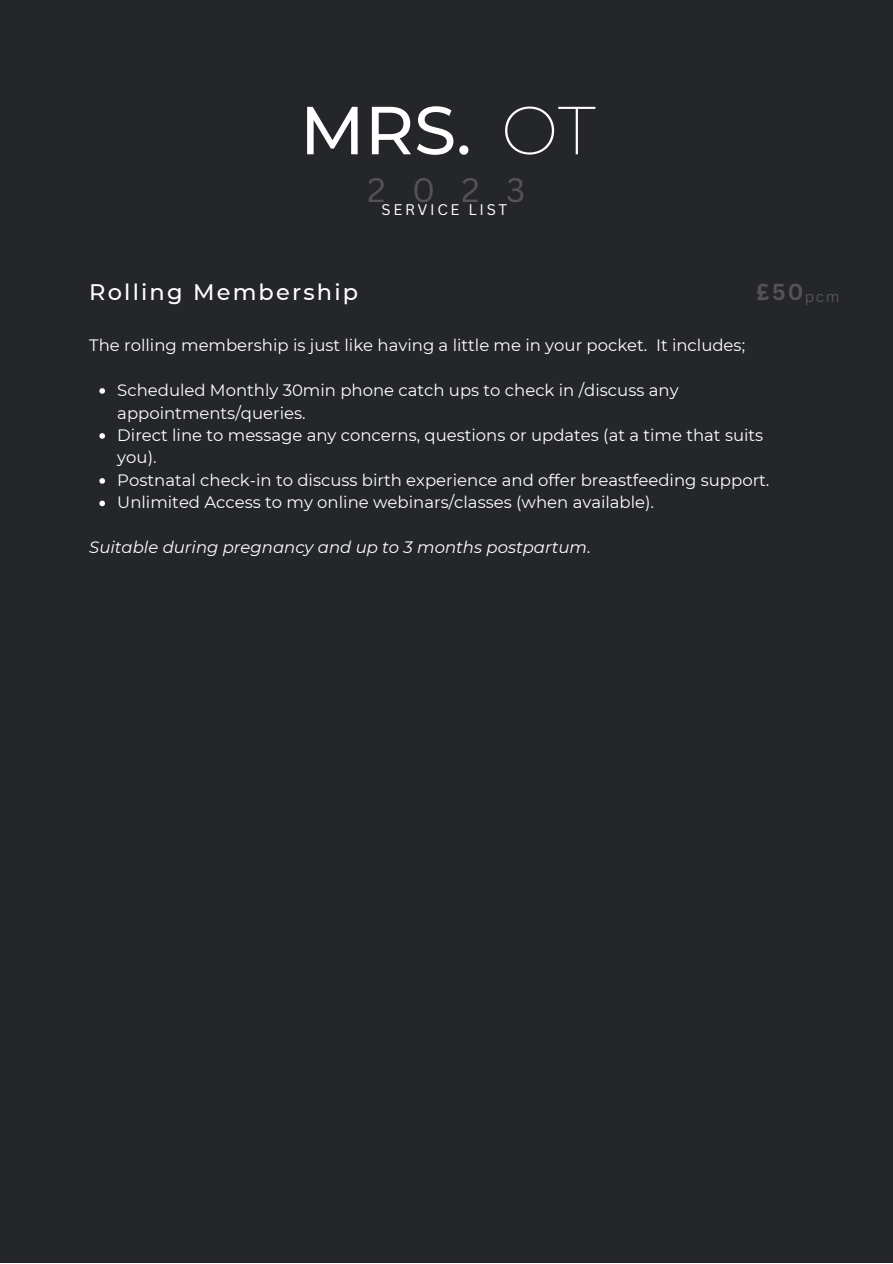
<style>
.page{position:relative;width:893px;height:1264px;background:#fff}
.page>*{position:absolute;margin:0;border:0;box-sizing:border-box;transform-origin:0 0}
.t1{font:500 67.8px "Montserrat";color:#fff}
.t2{font:33px "Canva Sans";color:#545454}
.t3{font:500 22.5px "Montserrat";letter-spacing:.095em;color:#fff}
.t4{font:700 22.5px "Canva Sans";color:#545454}
.t5{font:16.5px/22.5px "Montserrat";color:#fff}
.t6{font:italic 16.5px "Montserrat";color:#fff}
.t7{font:15px "Canva Sans";letter-spacing:.175em;color:#fff}
.s1{font-weight:200}
.s2{font-style:normal}
</style>
<div class="page">
<div style="left:0;top:0;width:892px;height:1262px;background:#242629"></div>
<svg style="left:99px;top:388px;width:6px;height:6px"></svg>
<svg style="left:99px;top:433px;width:6px;height:6px"></svg>
<svg style="left:99px;top:478px;width:6px;height:6px"></svg>
<svg style="left:99px;top:500px;width:6px;height:6px"></svg>
<h1 class="t1" style="left:300px;top:89px;width:297px">MRS. <span class="s1">OT</span></h1>
<h2 class="t2" style="left:367px;top:167px;width:159px">2023</h2>
<p class="t7" style="left:381px;top:199px;width:127px">SERVICE LIST</p>
<h3 class="t3" style="left:89px;top:278px;width:270px">Rolling Membership</h3>
<p class="t5" style="left:89px;top:334px;width:657px">The rolling membership is just like having a little me in your pocket. It includes;</p>
<h3 class="t4" style="left:756px;top:276px;width:84px">£50<sub>pcm</sub></h3>
<p class="t5" style="left:117px;top:379px;width:653px">Scheduled Monthly 30min phone catch ups to check in /discuss any appointments/queries.<br>Direct line to message any concerns, questions or updates (at a time that suits you).<br>Postnatal check-in to discuss birth experience and offer breastfeeding support.<br>Unlimited Access to my online webinars/classes (when available).</p>
<p class="t6" style="left:89px;top:537px;width:502px">Suitable during pregnancy and up to 3 months postpartum<span class="s2">.</span></p>
</div>
